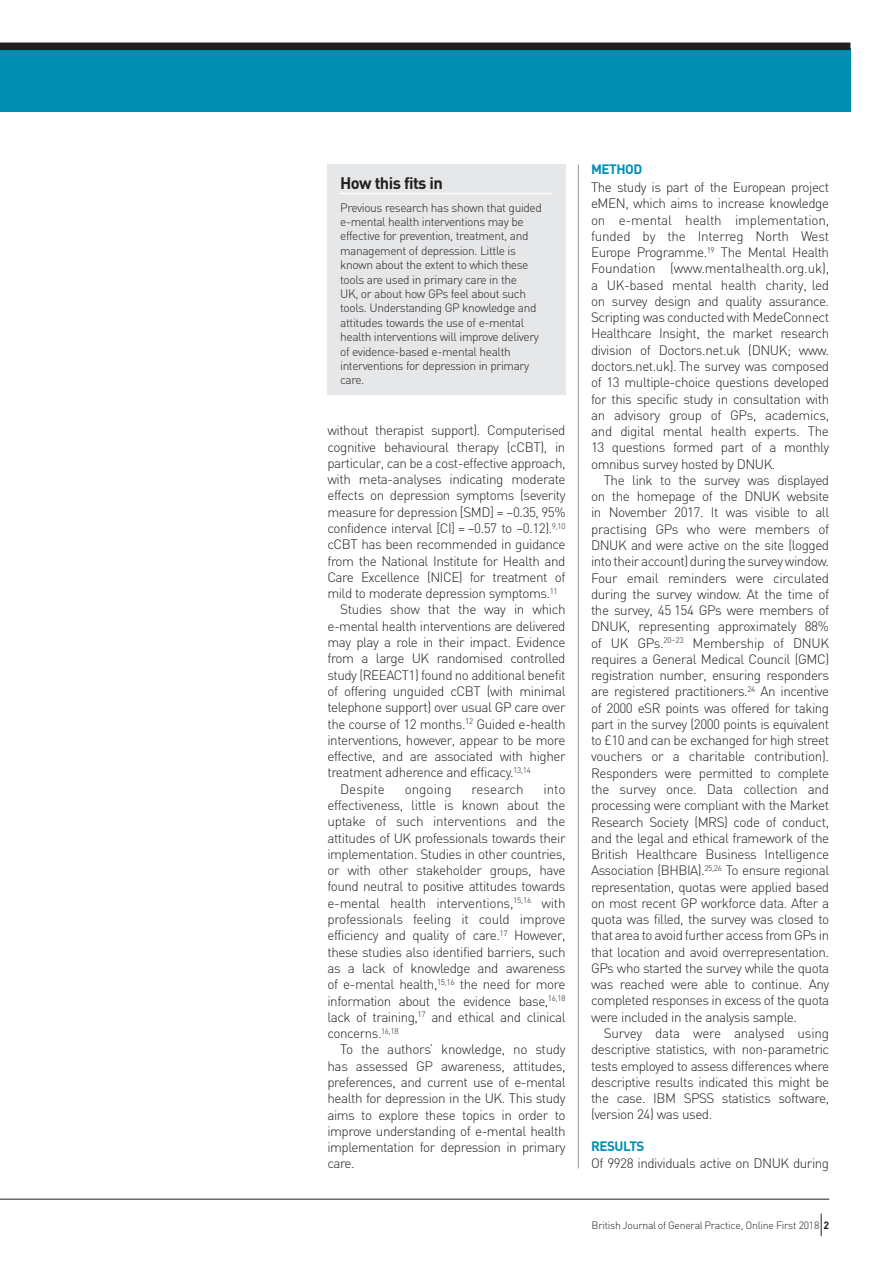
<style>
.page{position:relative;width:893px;height:1263px;background:#fff}
.page>*{position:absolute;margin:0;border:0;box-sizing:border-box;transform-origin:0 0}
.t1{font:700 16.5px "DIN";letter-spacing:-.035em;color:#231f20}
.t2{font:300 13.5px/16.2px "DIN";letter-spacing:-.035em;color:#231f20;text-align:justify}
.t3{font:300 13.5px "DIN";color:#231f20}
.t4{font:700 13.5px "DIN";letter-spacing:-.035em;color:#008fb3}
.t5{font:300 12px/14.4px "DIN";letter-spacing:-.035em;color:#231f20}
.t6{font:300 10.5px "DIN";letter-spacing:-.025em;color:#231f20}
.s1{font-weight:700}
</style>
<div class="page">
<div style="left:0;top:48px;width:850px;height:63px;background:#008fb3"></div>
<div style="left:0;top:43px;width:850px;height:7px;background:#231f20"></div>
<hr style="left:578px;top:165px;width:1px;height:1003px;background:#939598">
<div style="left:327px;top:165px;width:239px;height:230px;background:#e6e7e9"></div>
<hr style="left:340px;top:193px;width:213px;height:1px;background:#fff">
<hr style="left:0;top:1199px;width:829px;height:1px;background:#231f20">
<svg style="left:821px;top:1213px;width:1px;height:23px"></svg>
<p class="t1" style="left:340px;top:175px;width:104px">How this fits in</p>
<p class="t5" style="left:340px;top:201px;width:203px">Previous research has shown that guided e-mental health interventions may be effective for prevention, treatment, and management of depression. Little is known about the extent to which these tools are used in primary care in the<br>UK, or about how GPs feel about such tools. Understanding GP knowledge and attitudes towards the use of e-mental health interventions will improve delivery of evidence-based e-mental health interventions for depression in primary care.</p>
<p class="t2" style="left:327px;top:423px;width:240px">without therapist support). Computerised</p>
<p class="t2" style="left:327px;top:440px;width:240px">cognitive behavioural therapy (cCBT), in</p>
<p class="t2" style="left:327px;top:456px;width:240px">particular, can be a cost-effective approach,</p>
<p class="t2" style="left:327px;top:472px;width:240px">with meta-analyses indicating moderate</p>
<p class="t2" style="left:327px;top:488px;width:240px">effects on depression symptoms (severity</p>
<p class="t2" style="left:327px;top:505px;width:240px">measure for depression [SMD] = –0.35, 95%</p>
<p class="t2" style="left:327px;top:521px;width:240px">confidence interval [CI] = –0.57 to –0.12).<sup>9,10</sup></p>
<p class="t2" style="left:327px;top:537px;width:240px">cCBT has been recommended in guidance</p>
<p class="t2" style="left:327px;top:554px;width:240px">from the National Institute for Health and</p>
<p class="t2" style="left:327px;top:570px;width:240px">Care Excellence (NICE) for treatment of</p>
<p class="t2" style="left:327px;top:586px;width:232px">mild to moderate depression symptoms.<sup>11</sup></p>
<p class="t2" style="left:340px;top:602px;width:227px">Studies show that the way in which</p>
<p class="t2" style="left:327px;top:619px;width:240px">e-mental health interventions are delivered</p>
<p class="t2" style="left:327px;top:635px;width:240px">may play a role in their impact. Evidence</p>
<p class="t2" style="left:327px;top:651px;width:240px">from a large UK randomised controlled</p>
<p class="t2" style="left:327px;top:668px;width:240px">study (REEACT1) found no additional benefit</p>
<p class="t2" style="left:327px;top:684px;width:240px">of offering unguided cCBT (with minimal</p>
<p class="t2" style="left:327px;top:700px;width:240px">telephone support) over usual GP care over</p>
<p class="t2" style="left:327px;top:717px;width:240px">the course of 12 months.<sup>12</sup> Guided e-health</p>
<p class="t2" style="left:327px;top:733px;width:240px">interventions, however, appear to be more</p>
<p class="t2" style="left:327px;top:749px;width:240px">effective, and are associated with higher</p>
<p class="t2" style="left:327px;top:765px;width:205px">treatment adherence and efficacy.<sup>13,14</sup></p>
<p class="t3" style="left:340px;top:783px;width:46px">Despite</p>
<p class="t3" style="left:405px;top:783px;width:49px">ongoing</p>
<p class="t3" style="left:472px;top:783px;width:54px">research</p>
<p class="t2" style="left:327px;top:782px;width:240px;text-indent:216px">into effectiveness, little is known about the uptake of such interventions and the attitudes of UK professionals towards their implementation. Studies in other countries, or with other stakeholder groups, have found neutral to positive attitudes towards e-mental health interventions,<sup>15,16</sup> with professionals feeling it could improve efficiency and quality of care.<sup>17</sup> However, these studies also identified barriers, such as a lack of knowledge and awareness of e-mental health,<sup>15,16</sup> the need for more information about the evidence base,<sup>16,18 </sup>lack of training,<sup>17</sup> and ethical and clinical concerns.<sup>16,18</sup></p>
<p class="t2" style="left:327px;top:1042px;width:240px;text-indent:13px">To the authors’ knowledge, no study has assessed GP awareness, attitudes, preferences, and current use of e-mental health for depression in the UK. This study aims to explore these topics in order to improve understanding of e-mental health implementation for depression in primary care.</p>
<p class="t4" style="left:591px;top:164px;width:53px">METHOD</p>
<p class="t2" style="left:591px;top:180px;width:240px">The study is part of the European project eMEN, which aims to increase knowledge on e-mental health implementation, funded by the Interreg North West Europe Programme.<sup>19</sup> The Mental Health Foundation (www.mentalhealth.org.uk), a UK-based mental health charity, led on survey design and quality assurance.<br>Scripting was conducted with MedeConnect Healthcare Insight, the market research division of Doctors.net.uk (DNUK; www. doctors.net.uk). The survey was composed of 13 multiple-choice questions developed for this specific study in consultation with an advisory group of GPs, academics, and digital mental health experts. The 13 questions formed part of a monthly omnibus survey hosted by DNUK.</p>
<p class="t2" style="left:591px;top:473px;width:240px;text-indent:13px">The link to the survey was displayed on the homepage of the DNUK website in November 2017. It was visible to all practising GPs who were members of DNUK and were active on the site (logged into their account) during the survey window.<br>Four email reminders were circulated during the survey window. At the time of the survey, 45 154 GPs were members of DNUK, representing approximately 88% of UK GPs.<sup>20–23</sup> Membership of DNUK requires a General Medical Council (GMC) registration number, ensuring responders are registered practitioners.<sup>24</sup> An incentive of 2000 eSR points was offered for taking part in the survey (2000 points is equivalent to £10 and can be exchanged for high street vouchers or a charitable contribution).<br>Responders were permitted to complete the survey once. Data collection and processing were compliant with the Market Research Society (MRS) code of conduct, and the legal and ethical framework of the British Healthcare Business Intelligence Association (BHBIA).<sup>25,26</sup> To ensure regional representation, quotas were applied based on most recent GP workforce data. After a quota was filled, the survey was closed to that area to avoid further access from GPs in that location and avoid overrepresentation.<br>GPs who started the survey while the quota was reached were able to continue. Any completed responses in excess of the quota were included in the analysis sample.</p>
<p class="t2" style="left:591px;top:1026px;width:240px;text-indent:13px">Survey data were analysed using descriptive statistics, with non-parametric tests employed to assess differences where descriptive results indicated this might be the case. IBM SPSS statistics software, (version 24) was used.</p>
<p class="t4" style="left:591px;top:1140px;width:55px">RESULTS</p>
<p class="t2" style="left:591px;top:1156px;width:240px">Of 9928 individuals active on DNUK during</p>
<p class="t6" style="left:592px;top:1220px;width:239px">British Journal of General Practice, Online First 2018 <span class="s1">2</span></p>
</div>
